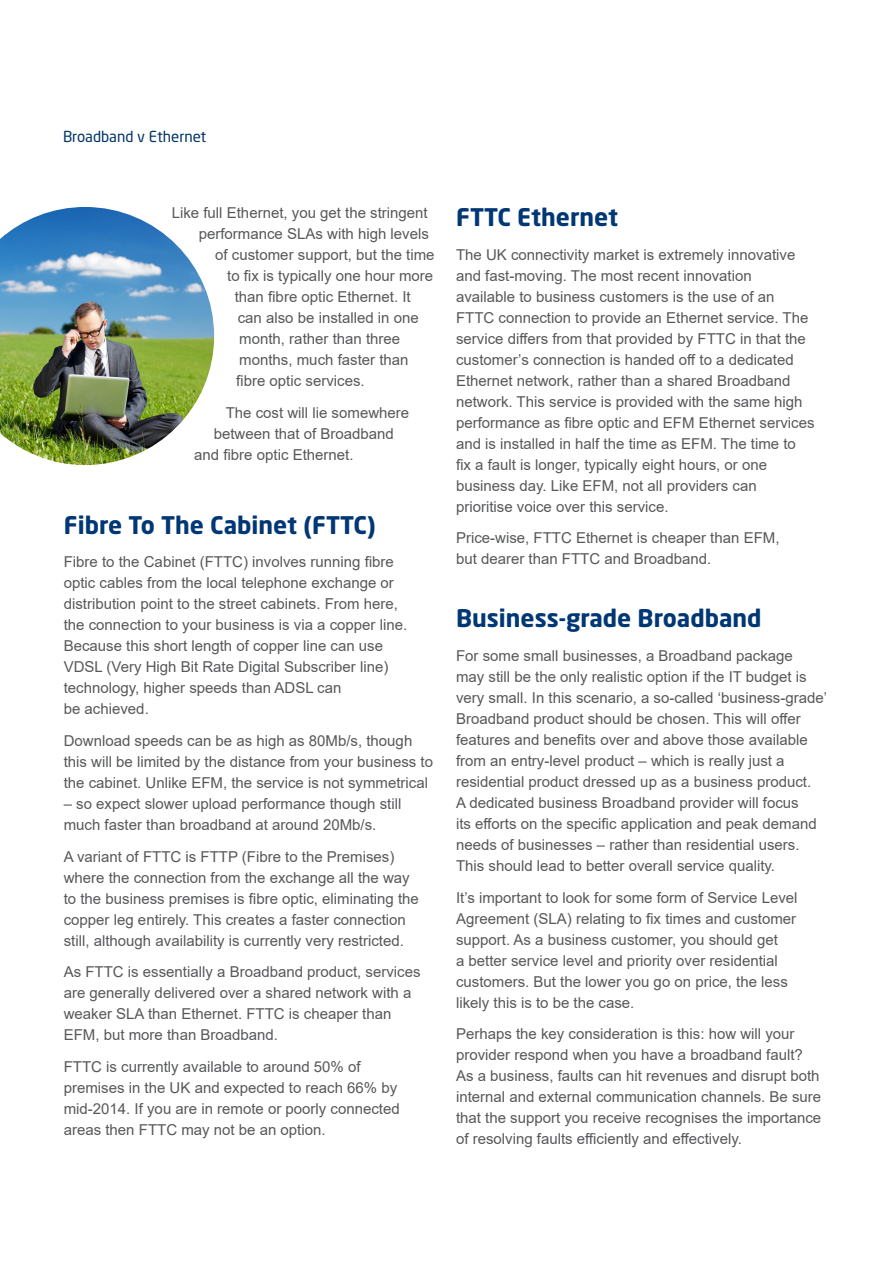
<style>
.page{position:relative;width:893px;height:1263px;background:#fff}
.page>*{position:absolute;margin:0;border:0;box-sizing:border-box;transform-origin:0 0}
.t1{font:700 24px "Neo Sans Std";color:#013775}
.t2{font:15px/21px "Arial";color:#57585a}
.t3{font:15px "Neo Sans Std";color:#036}
</style>
<div class="page">
<img style="left:0;top:207px;width:214px;height:258px">
<p class="t3" style="left:63px;top:128px;width:145px">Broadband v Ethernet</p>
<p class="t2" style="left:172px;top:203px;width:257px">Like full Ethernet, you get the stringent</p>
<p class="t2" style="left:199px;top:224px;width:232px">performance SLAs with high levels</p>
<p class="t2" style="left:215px;top:245px;width:221px">of customer support, but the time</p>
<p class="t2" style="left:227px;top:266px;width:207px">to fix is typically one hour more</p>
<p class="t2" style="left:235px;top:287px;width:177px">than fibre optic Ethernet. It</p>
<p class="t2" style="left:238px;top:308px;width:182px">can also be installed in one</p>
<p class="t2" style="left:239px;top:329px;width:162px">month, rather than three</p>
<p class="t2" style="left:239px;top:350px;width:171px">months, much faster than</p>
<p class="t2" style="left:236px;top:371px;width:130px">fibre optic services.</p>
<p class="t2" style="left:226px;top:402px;width:185px">The cost will lie somewhere</p>
<p class="t2" style="left:214px;top:423px;width:182px">between that of Broadband</p>
<p class="t2" style="left:194px;top:444px;width:161px">and fibre optic Ethernet.</p>
<p class="t1" style="left:64px;top:509px;width:313px">Fibre To The Cabinet (FTTC)</p>
<p class="t2" style="left:64px;top:551px;width:345px">Fibre to the Cabinet (FTTC) involves running fibre optic cables from the local telephone exchange or distribution point to the street cabinets. From here, the connection to your business is via a copper line.<br>Because this short length of copper line can use VDSL (Very High Bit Rate Digital Subscriber line) technology, higher speeds than ADSL can<br>be achieved.</p>
<p class="t2" style="left:64px;top:730px;width:371px">Download speeds can be as high as 80Mb/s, though this will be limited by the distance from your business to the cabinet. Unlike EFM, the service is not symmetrical</p>
<p class="t2" style="left:64px;top:793px;width:339px">– so expect slower upload performance though still much faster than broadband at around 20Mb/s.</p>
<p class="t2" style="left:64px;top:846px;width:357px">A variant of FTTC is FTTP (Fibre to the Premises) where the connection from the exchange all the way to the business premises is fibre optic, eliminating the copper leg entirely. This creates a faster connection still, although availability is currently very restricted.</p>
<p class="t2" style="left:64px;top:961px;width:358px">As FTTC is essentially a Broadband product, services are generally delivered over a shared network with a weaker SLA than Ethernet. FTTC is cheaper than EFM, but more than Broadband.</p>
<p class="t2" style="left:64px;top:1056px;width:337px">FTTC is currently available to around 50% of premises in the UK and expected to reach 66% by mid-2014. If you are in remote or poorly connected areas then FTTC may not be an option.</p>
<p class="t1" style="left:456px;top:202px;width:164px">FTTC Ethernet</p>
<p class="t2" style="left:456px;top:244px;width:360px">The UK connectivity market is extremely innovative and fast-moving. The most recent innovation available to business customers is the use of an FTTC connection to provide an Ethernet service. The service differs from that provided by FTTC in that the customer’s connection is handed off to a dedicated Ethernet network, rather than a shared Broadband network. This service is provided with the same high performance as fibre optic and EFM Ethernet services and is installed in half the time as EFM. The time to fix a fault is longer, typically eight hours, or one business day. Like EFM, not all providers can prioritise voice over this service.</p>
<p class="t2" style="left:456px;top:527px;width:325px">Price-wise, FTTC Ethernet is cheaper than EFM, but dearer than FTTC and Broadband.</p>
<p class="t1" style="left:456px;top:603px;width:307px">Business-grade Broadband</p>
<p class="t2" style="left:456px;top:645px;width:372px">For some small businesses, a Broadband package<br>may still be the only realistic option if the IT budget is very small. In this scenario, a so-called ‘business-grade’ Broadband product should be chosen. This will offer features and benefits over and above those available from an entry-level product – which is really just a residential product dressed up as a business product.<br>A dedicated business Broadband provider will focus<br>its efforts on the specific application and peak demand needs of businesses – rather than residential users.<br>This should lead to better overall service quality.</p>
<p class="t2" style="left:456px;top:887px;width:343px">It’s important to look for some form of Service Level Agreement (SLA) relating to fix times and customer support. As a business customer, you should get<br>a better service level and priority over residential customers. But the lower you go on price, the less likely this is to be the case.</p>
<p class="t2" style="left:456px;top:1023px;width:367px">Perhaps the key consideration is this: how will your provider respond when you have a broadband fault?<br>As a business, faults can hit revenues and disrupt both internal and external communication channels. Be sure that the support you receive recognises the importance of resolving faults efficiently and effectively.</p>
</div>
